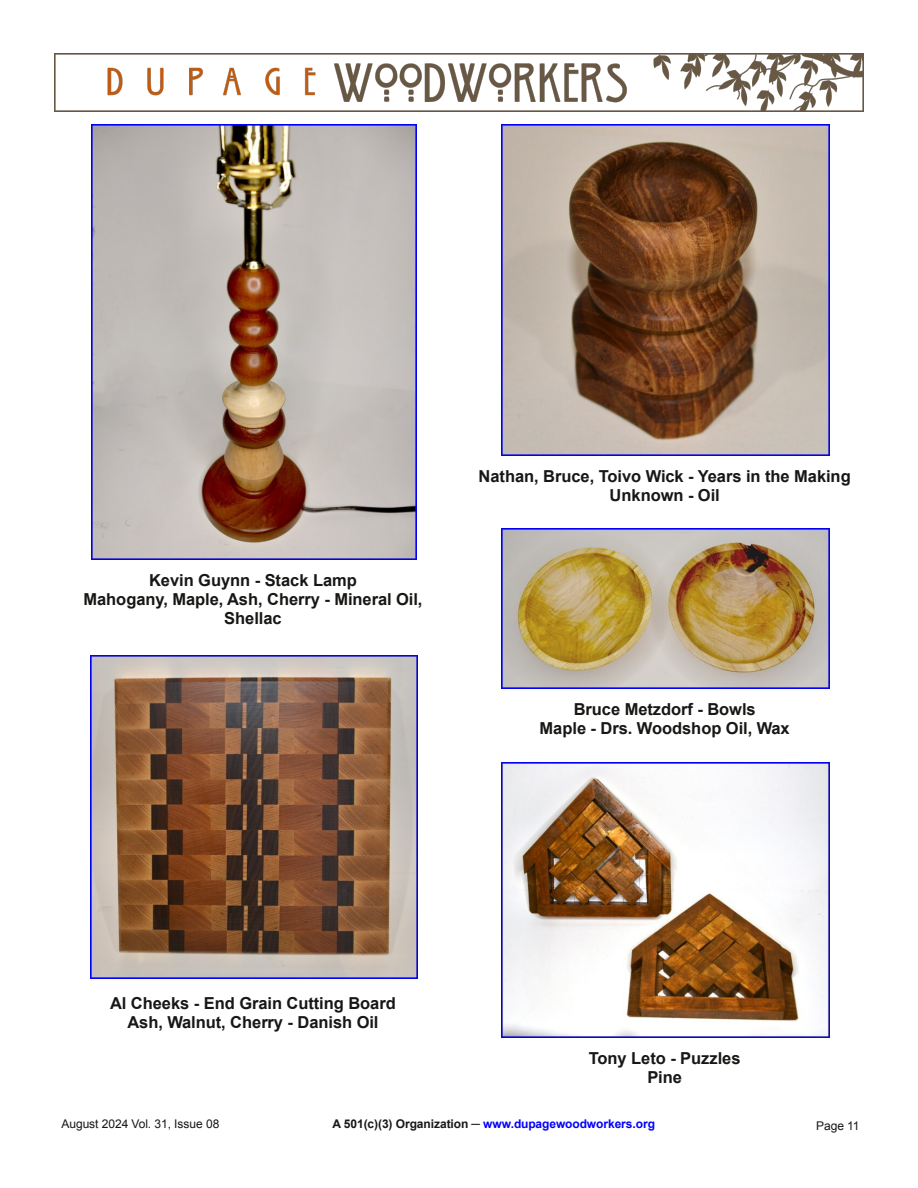
<style>
.page{position:relative;width:918px;height:1188px;background:#fff}
.page>*{position:absolute;margin:0;border:0;box-sizing:border-box;transform-origin:0 0}
.t1{font:700 16.5px/18.9px "Arial";color:#181715;text-align:center}
.t2{font:700 12px "Arial";letter-spacing:-.005em;color:#00f}
.t3{font:12px "Arial";letter-spacing:-.005em;color:#181715}
.s1{color:#181715}
</style>
<div class="page">
<img style="left:54px;top:54px;width:810px;height:57px">
<img style="left:502px;top:529px;width:327px;height:159px">
<img style="left:502px;top:124px;width:327px;height:331px">
<img style="left:90px;top:656px;width:327px;height:323px">
<img style="left:502px;top:763px;width:327px;height:274px">
<img style="left:91px;top:124px;width:326px;height:435px">
<p class="t1" style="left:83px;top:571px;width:341px">Kevin Guynn - Stack Lamp<br>Mahogany, Maple, Ash, Cherry - Mineral Oil,<br>Shellac</p>
<p class="t1" style="left:479px;top:467px;width:374px">Nathan, Bruce, Toivo Wick - Years in the Making<br>Unknown - Oil</p>
<p class="t1" style="left:540px;top:700px;width:252px">Bruce Metzdorf - Bowls<br>Maple - Drs. Woodshop Oil, Wax</p>
<p class="t1" style="left:110px;top:994px;width:287px">Al Cheeks - End Grain Cutting Board<br>Ash, Walnut, Cherry - Danish Oil</p>
<p class="t1" style="left:589px;top:1049px;width:153px">Tony Leto - Puzzles<br>Pine</p>
<p class="t3" style="left:62px;top:1117px;width:159px">August 2024 Vol. 31, Issue 08</p>
<p class="t2" style="left:333px;top:1117px;width:324px"><span class="s1">A 501(c)(3) Organization ─</span> www.dupagewoodworkers.org</p>
<p class="t3" style="left:816px;top:1119px;width:45px">Page 11</p>
</div>
